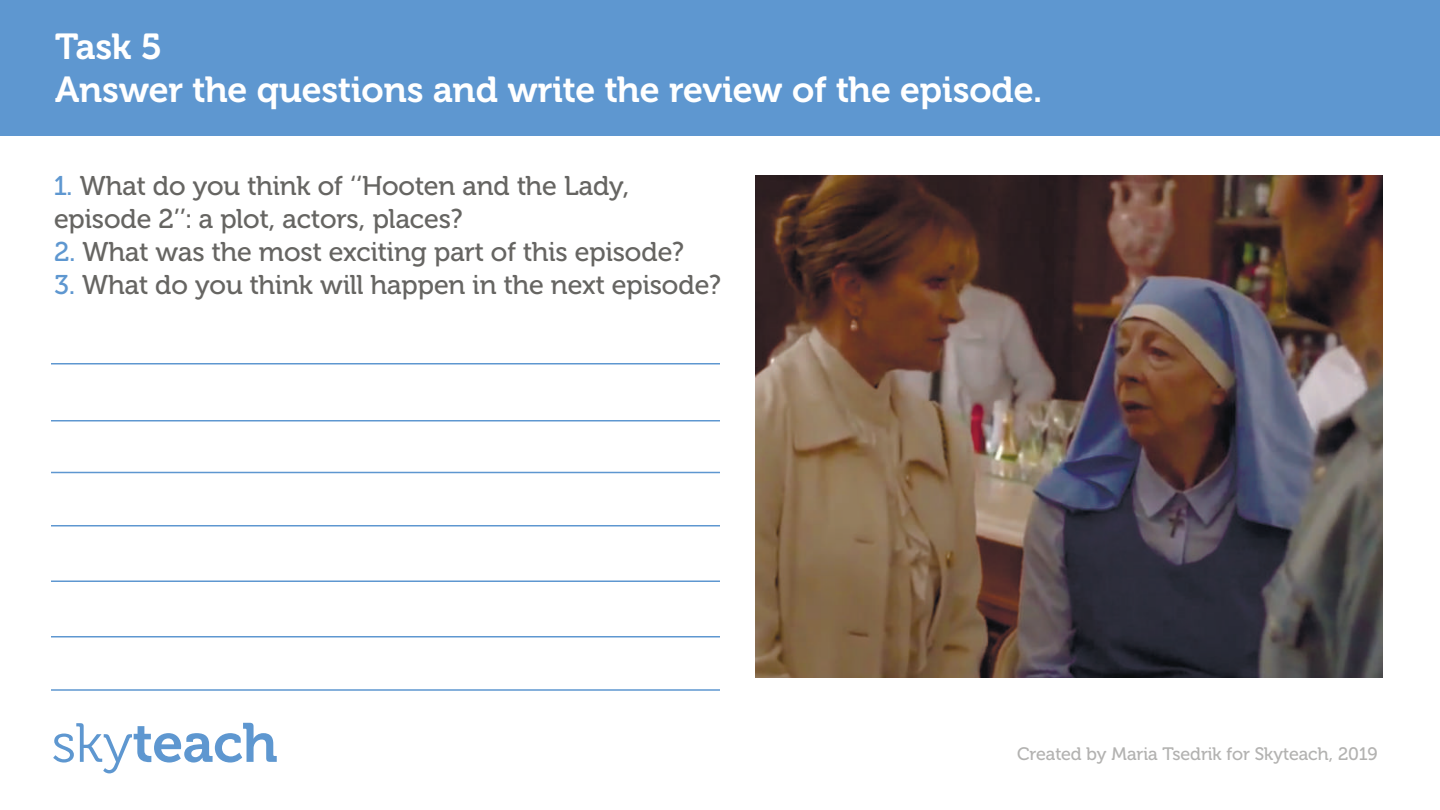
<style>
.page{position:relative;width:1440px;height:810px;background:#fff}
.page>*{position:absolute;margin:0;border:0;box-sizing:border-box;transform-origin:0 0}
.t1{font:36px/43.2px "Museo Cyrl 700";color:#fff}
.t2{font:27px/33px "Museo Cyrl 500";color:#666562}
.t3{font:18px "Museo Cyrl 500";color:#666562}
.s1{color:#5e97d0}
</style>
<div class="page">
<div style="left:0;top:0;width:1440px;height:136px;background:#5e97d0"></div>
<svg style="left:53px;top:723px;width:224px;height:50px"></svg>
<hr style="left:51px;top:363px;width:669px;height:1px;background:#5e97d0">
<hr style="left:51px;top:420px;width:669px;height:2px;background:#5e97d0">
<hr style="left:51px;top:472px;width:669px;height:1px;background:#5e97d0">
<hr style="left:51px;top:525px;width:669px;height:1px;background:#5e97d0">
<hr style="left:51px;top:580px;width:669px;height:2px;background:#5e97d0">
<hr style="left:51px;top:636px;width:669px;height:2px;background:#5e97d0">
<hr style="left:51px;top:689px;width:669px;height:2px;background:#5e97d0">
<img style="left:755px;top:176px;width:627px;height:502px">
<h1 class="t1" style="left:55px;top:25px;width:988px">Task 5<br>Answer the questions and write the review of the episode.</h1>
<p class="t2" style="left:54px;top:169px;width:577px"><span class="s1">1.</span> What do you think of ‘‘Hooten and the Lady, episode 2’’: a plot, actors, places?</p>
<p class="t2" style="left:54px;top:235px;width:632px"><span class="s1">2.</span> What was the most exciting part of this episode?</p>
<p class="t2" style="left:54px;top:268px;width:669px"><span class="s1">3.</span> What do you think will happen in the next episode?</p>
<p class="t3" style="left:1017px;top:744px;width:362px">Created by Maria Tsedrik for Skyteach, 2019</p>
</div>
